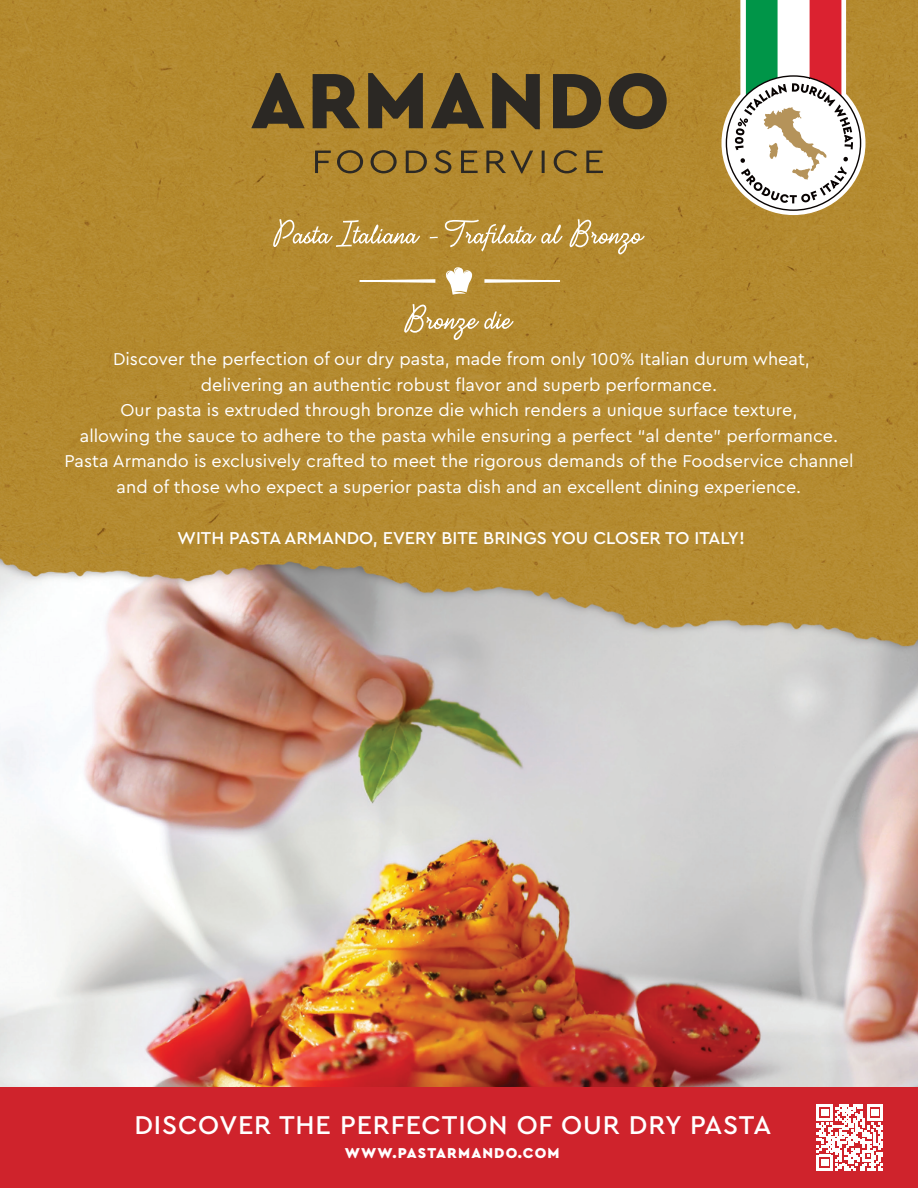
<style>
.page{position:relative;width:918px;height:1188px;background:#fff}
.page>*{position:absolute;margin:0;border:0;box-sizing:border-box;transform-origin:0 0}
.t1{font:500 27px "Cera Pro";letter-spacing:.03em;color:#fff}
.t2{font:18px/25.5px "Cera Pro";color:#fff;text-align:center}
.t3{font:500 18px "Cera Pro";color:#fff}
.t4{font:900 15px "Cera Pro";letter-spacing:.075em;color:#fff}
</style>
<div class="page">
<img style="left:0;top:0;width:918px;height:1088px">
<div style="left:0;top:1088px;width:918px;height:100px;background:#cf232c"></div>
<svg style="left:817px;top:1105px;width:66px;height:66px"></svg>
<svg style="left:722px;top:0;width:143px;height:215px"></svg>
<svg style="left:273px;top:219px;width:372px;height:35px"></svg>
<svg style="left:445px;top:267px;width:29px;height:28px"></svg>
<svg style="left:358px;top:278px;width:78px;height:6px"></svg>
<svg style="left:484px;top:278px;width:77px;height:6px"></svg>
<svg style="left:404px;top:304px;width:110px;height:36px"></svg>
<svg style="left:315px;top:150px;width:288px;height:23px"></svg>
<svg style="left:251px;top:73px;width:54px;height:55px"></svg>
<svg style="left:313px;top:74px;width:47px;height:54px"></svg>
<svg style="left:368px;top:73px;width:55px;height:55px"></svg>
<svg style="left:431px;top:73px;width:53px;height:55px"></svg>
<svg style="left:492px;top:73px;width:48px;height:56px"></svg>
<svg style="left:553px;top:74px;width:48px;height:54px"></svg>
<svg style="left:609px;top:73px;width:58px;height:56px"></svg>
<p class="t2" style="left:113px;top:345px;width:698px">Discover the perfection of our dry pasta, made from only 100% Italian durum wheat, delivering an authentic robust flavor and superb performance.</p>
<p class="t2" style="left:80px;top:396px;width:760px">Our pasta is extruded through bronze die which renders a unique surface texture,<br>allowing the sauce to adhere to the pasta while ensuring a perfect “al dente” performance.</p>
<p class="t2" style="left:64px;top:447px;width:791px">Pasta Armando is exclusively crafted to meet the rigorous demands of the Foodservice channel and of those who expect a superior pasta dish and an excellent dining experience.</p>
<p class="t3" style="left:177px;top:526px;width:569px">WITH PASTA ARMANDO, EVERY BITE BRINGS YOU CLOSER TO ITALY!</p>
<p class="t1" style="left:134px;top:1107px;width:638px">DISCOVER THE PERFECTION OF OUR DRY PASTA</p>
<p class="t4" style="left:345px;top:1143px;width:216px">WWW.PASTARMANDO.COM</p>
</div>
